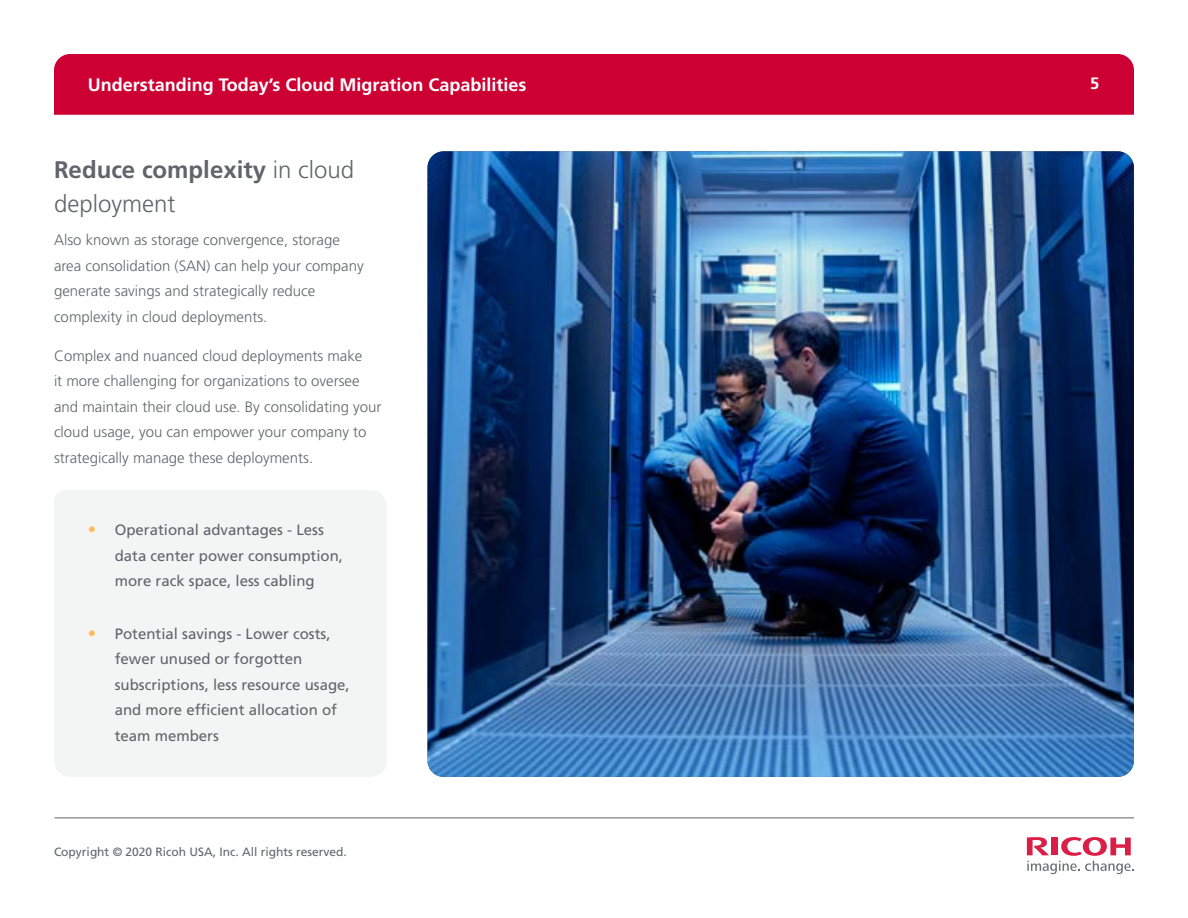
<style>
.page{position:relative;width:1188px;height:918px;background:#fff}
.page>*{position:absolute;margin:0;border:0;box-sizing:border-box;transform-origin:0 0}
.t1{font:300 24px/34.5px "Frutiger LT Std";color:#61646a}
.t2{font:700 18px "Frutiger LT Std";color:#fff}
.t3{font:700 16.5px "Frutiger LT Std";color:#fff}
.t4{font:300 15px/25.5px "Frutiger LT Std";color:#61646a}
.t5{font:15px/25.5px "Frutiger LT Std";color:#61646a}
.t6{font:12px "Frutiger LT Std";color:#61646a}
.s1{font-weight:700}
.s2{font-size:16.5px;color:#fdba58}
</style>
<div class="page">
<img style="left:428px;top:151px;width:706px;height:626px">
<svg style="left:1027px;top:837px;width:107px;height:37px"></svg>
<hr style="left:54px;top:818px;width:1080px;height:1px;background:#61646a">
<div style="left:54px;top:54px;width:1080px;height:61px;background:#c03"></div>
<div style="left:54px;top:490px;width:333px;height:287px;background:#f3f4f4"></div>
<p class="t2" style="left:88px;top:74px;width:440px">Understanding Today’s Cloud Migration Capabilities</p>
<p class="t3" style="left:1090px;top:74px;width:11px">5</p>
<h1 class="t1" style="left:54px;top:153px;width:302px"><span class="s1">Reduce complexity</span> in cloud deployment</h1>
<p class="t4" style="left:54px;top:228px;width:311px">Also known as storage convergence, storage area consolidation (SAN) can help your company generate savings and strategically reduce complexity in cloud deployments.</p>
<p class="t4" style="left:54px;top:343px;width:329px">Complex and nuanced cloud deployments make<br>it more challenging for organizations to oversee and maintain their cloud use. By consolidating your cloud usage, you can empower your company to strategically manage these deployments.</p>
<p class="t5" style="left:115px;top:517px;width:230px;text-indent:-27px"><span class="s2">•</span> Operational advantages - Less data center power consumption, more rack space, less cabling</p>
<p class="t5" style="left:115px;top:621px;width:237px;text-indent:-27px"><span class="s2">•</span> Potential savings - Lower costs, fewer unused or forgotten subscriptions, less resource usage, and more efficient allocation of team members</p>
<p class="t6" style="left:54px;top:845px;width:294px">Copyright © 2020 Ricoh USA, Inc. All rights reserved.</p>
</div>
